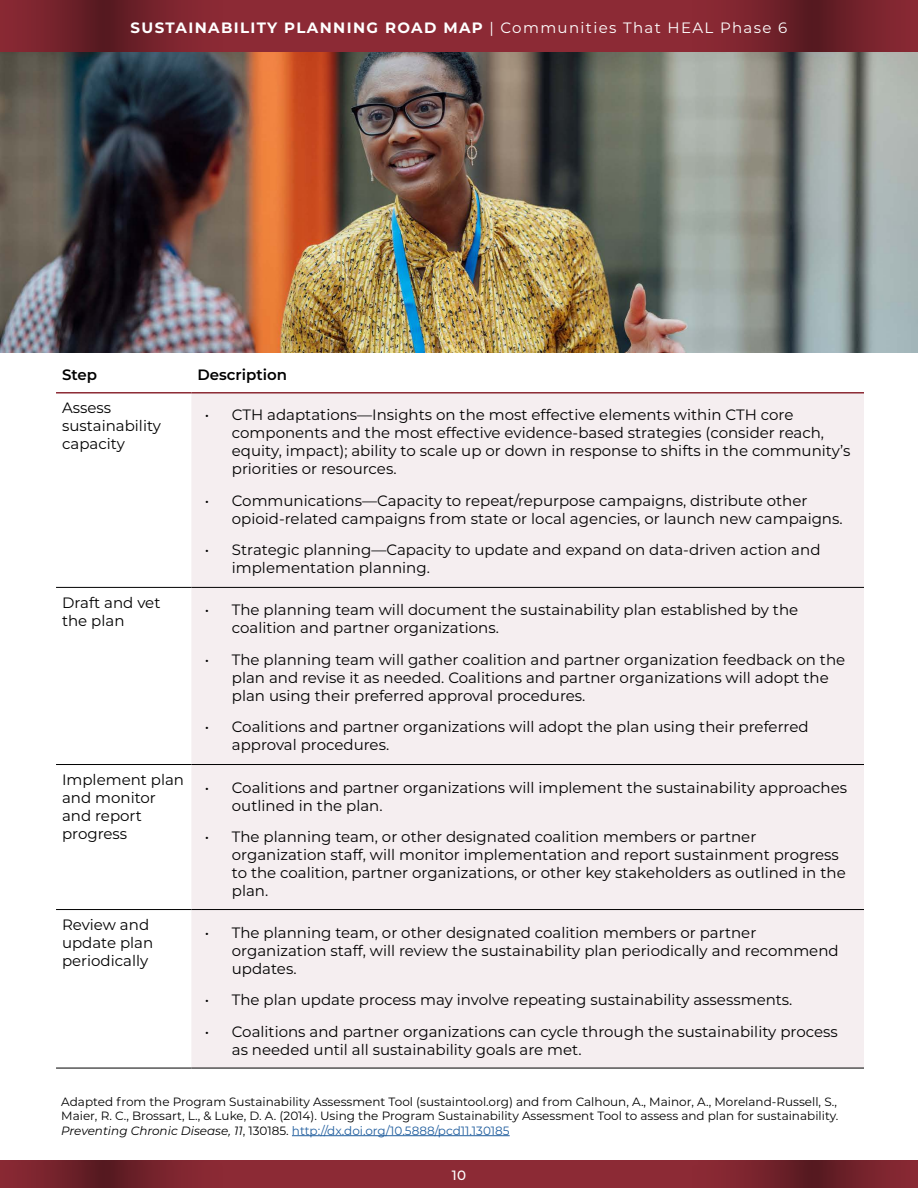
<style>
.page{position:relative;width:918px;height:1188px;background:#fff}
.page>*{position:absolute;margin:0;border:0;box-sizing:border-box;transform-origin:0 0}
.t1{font:15px/18px "Montserrat";color:#000}
.t2{font:700 15px "Montserrat";letter-spacing:.09em;color:#fff}
.t3{font:600 15px "Montserrat";color:#000}
.t4{font:500 13.5px "Montserrat";color:#fff}
.t5{font:12px/14.4px "Montserrat";color:#000;text-align:justify}
.s1{font-weight:400}
.s2{font-style:italic}
.s3{color:#215e9e}
</style>
<div class="page">
<div style="left:0;top:0;width:918px;height:53px;background:#8c2a35"></div>
<svg style="left:0;top:0;width:237px;height:53px"></svg>
<svg style="left:681px;top:0;width:237px;height:53px"></svg>
<div style="left:0;top:1160px;width:918px;height:28px;background:#8c2a35"></div>
<svg style="left:27px;top:1160px;width:156px;height:28px"></svg>
<svg style="left:735px;top:1160px;width:156px;height:28px"></svg>
<img style="left:0;top:53px;width:918px;height:299px">
<div style="left:191px;top:394px;width:673px;height:674px;background:#f5eef0"></div>
<hr style="left:56px;top:392px;width:135px;height:2px;background:#8c2a35">
<hr style="left:191px;top:392px;width:673px;height:2px;background:#8c2a35">
<hr style="left:56px;top:587px;width:135px;height:1px;background:#000">
<hr style="left:191px;top:587px;width:673px;height:1px;background:#000">
<hr style="left:56px;top:764px;width:135px;height:1px;background:#000">
<hr style="left:191px;top:764px;width:673px;height:1px;background:#000">
<hr style="left:56px;top:909px;width:135px;height:1px;background:#000">
<hr style="left:191px;top:909px;width:673px;height:1px;background:#000">
<hr style="left:56px;top:1068px;width:135px;height:1px;background:#000">
<hr style="left:191px;top:1068px;width:673px;height:1px;background:#000">
<hr style="left:292px;top:1135px;width:218px;height:1px;background:#215e9e">
<p class="t2" style="left:131px;top:16px;width:658px">SUSTAINABILITY PLANNING ROAD MAP <span class="s1">| Communities That HEAL Phase 6</span></p>
<p class="t3" style="left:62px;top:364px;width:37px">Step</p>
<p class="t3" style="left:197px;top:364px;width:91px">Description</p>
<p class="t1" style="left:62px;top:398px;width:101px">Assess sustainability capacity</p>
<p class="t1" style="left:232px;top:405px;width:620px;text-indent:-27px">• CTH adaptations—Insights on the most effective elements within CTH core components and the most effective evidence-based strategies (consider reach, equity, impact); ability to scale up or down in response to shifts in the community’s priorities or resources.</p>
<p class="t1" style="left:232px;top:491px;width:612px;text-indent:-27px">• Communications—Capacity to repeat/repurpose campaigns, distribute other opioid-related campaigns from state or local agencies, or launch new campaigns.</p>
<p class="t1" style="left:232px;top:540px;width:590px;text-indent:-27px">• Strategic planning—Capacity to update and expand on data-driven action and implementation planning.</p>
<p class="t1" style="left:62px;top:593px;width:100px">Draft and vet the plan</p>
<p class="t1" style="left:232px;top:601px;width:568px;text-indent:-27px">• The planning team will document the sustainability plan established by the coalition and partner organizations.</p>
<p class="t1" style="left:232px;top:650px;width:615px;text-indent:-27px">• The planning team will gather coalition and partner organization feedback on the plan and revise it as needed. Coalitions and partner organizations will adopt the plan using their preferred approval procedures.</p>
<p class="t1" style="left:232px;top:718px;width:578px;text-indent:-27px">• Coalitions and partner organizations will adopt the plan using their preferred approval procedures.</p>
<p class="t1" style="left:62px;top:770px;width:124px">Implement plan and monitor and report progress</p>
<p class="t1" style="left:232px;top:778px;width:617px;text-indent:-27px">• Coalitions and partner organizations will implement the sustainability approaches outlined in the plan.</p>
<p class="t1" style="left:232px;top:827px;width:615px;text-indent:-27px">• The planning team, or other designated coalition members or partner organization staff, will monitor implementation and report sustainment progress to the coalition, partner organizations, or other key stakeholders as outlined in the plan.</p>
<p class="t1" style="left:62px;top:915px;width:93px">Review and update plan periodically</p>
<p class="t1" style="left:232px;top:923px;width:608px;text-indent:-27px">• The planning team, or other designated coalition members or partner organization staff, will review the sustainability plan periodically and recommend updates.</p>
<p class="t1" style="left:205px;top:990px;width:589px">• The plan update process may involve repeating sustainability assessments.</p>
<p class="t1" style="left:232px;top:1022px;width:607px;text-indent:-27px">• Coalitions and partner organizations can cycle through the sustainability process as needed until all sustainability goals are met.</p>
<p class="t5" style="left:61px;top:1094px;width:779px">Adapted from the Program Sustainability Assessment Tool (sustaintool.org) and from Calhoun, A., Mainor, A., Moreland-Russell, S., Maier, R. C., Brossart, L., &amp; Luke, D. A. (2014). Using the Program Sustainability Assessment Tool to assess and plan for sustainability.<br><span class="s2">Preventing Chronic Disease, 11</span>, 130185. <span class="s3">http://dx.doi.org/10.5888/pcd11.130185</span></p>
<p class="t4" style="left:452px;top:1165px;width:16px">10</p>
</div>
